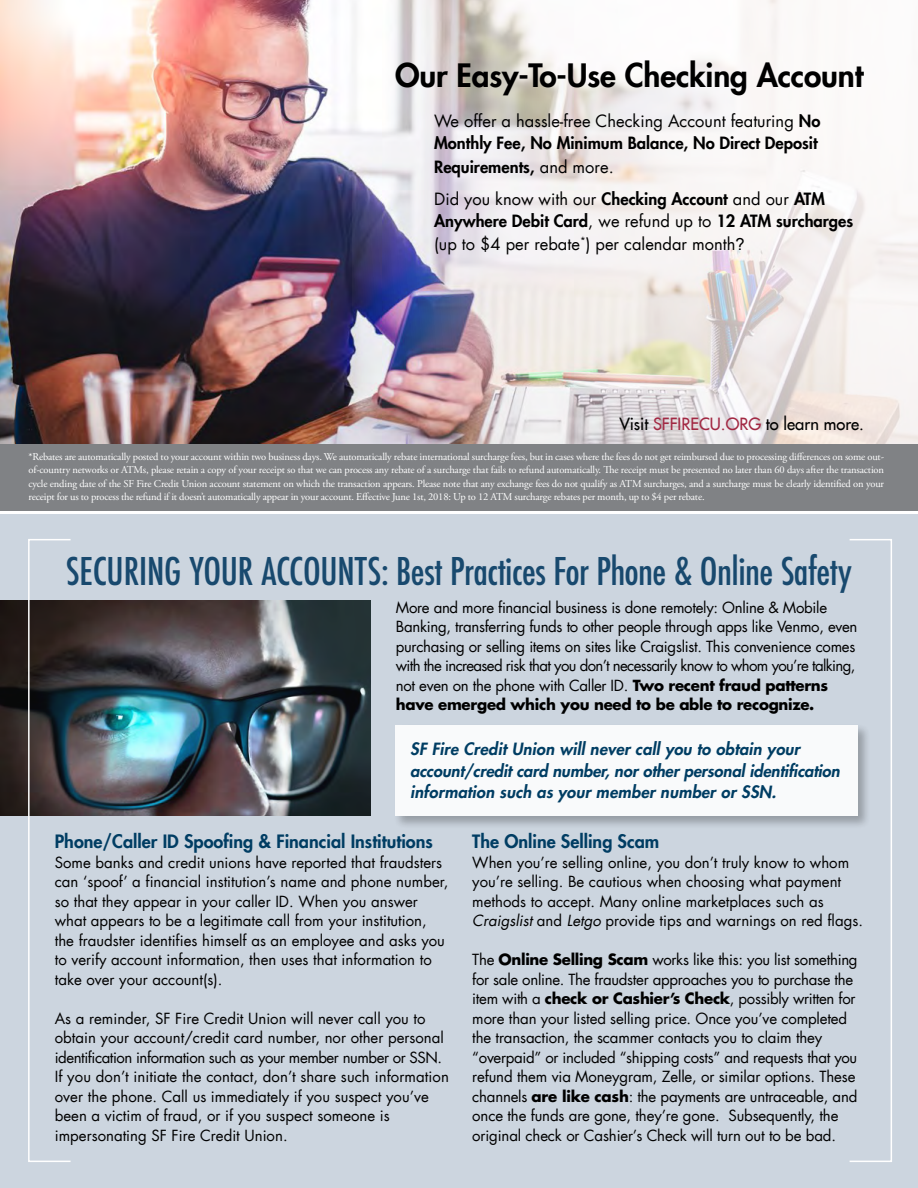
<style>
.page{position:relative;width:918px;height:1188px;background:#fff}
.page>*{position:absolute;margin:0;border:0;box-sizing:border-box;transform-origin:0 0}
.t1{font:500 42px "Futura PT Cond";letter-spacing:-.015em;color:#18496e}
.t2{font:800 31.5px "Futura LT";letter-spacing:-.005em;color:#000}
.t3{font:800 18px "Futura LT";color:#003d63}
.t4{font:800 16.5px/22.5px "Futura LT";color:#000}
.t5{font:italic 800 16.5px/21.3px "Futura LT";letter-spacing:.01em;color:#003d63}
.t6{font:16.5px/22.5px "Futura LT";color:#000}
.t7{font:16.5px "Futura LT";color:#000}
.t8{font:15px/19.5px "Futura LT";letter-spacing:-.01em;color:#000}
.t9{font:10.5px/13.5px "Adobe Garamond Pro";letter-spacing:-.015em;color:#fff;text-align:justify}
.s1{font-weight:400}
.s2{font-weight:800}
.s3{font-family:"Arial"}
.s4{color:#a22843}
.s5{font-weight:700}
.s6{font-style:italic}
</style>
<div class="page">
<div style="left:0;top:514px;width:918px;height:674px;background:#ccd5df"></div>
<img style="left:0;top:600px;width:371px;height:216px">
<div style="left:28px;top:539px;width:43px;height:623px;border:2px solid #fff"></div>
<div style="left:393px;top:723px;width:478px;height:107px;background:#000;opacity:.3"></div>
<div style="left:395px;top:725px;width:463px;height:91px;background:#fff"></div>
<img style="left:0;top:0;width:352px;height:444px">
<hr style="left:917px;top:633px;width:1px;height:66px;background:#808285">
<div style="left:0;top:444px;width:918px;height:66px;background:#808285"></div>
<svg style="left:352px;top:0;width:566px;height:444px"></svg>
<div style="left:849px;top:539px;width:43px;height:623px;border:2px solid #fff"></div>
<h2 class="t2" style="left:395px;top:55px;width:470px">Our Easy-To-Use Checking Account</h2>
<p class="t4" style="left:434px;top:109px;width:388px"><span class="s1">We offer a hassle-free Checking Account featuring</span> No<br>Monthly Fee, No Minimum Balance, No Direct Deposit</p>
<p class="t4" style="left:434px;top:151px;width:392px;line-height:31.5px">Requirements, <span class="s1">and more.<br>Did you know with our</span> Checking Account <span class="s1">and our</span> ATM</p>
<p class="t6" style="left:434px;top:210px;width:421px"><span class="s2">Anywhere Debit Card</span>, we refund up to <span class="s2">12 ATM surcharges </span>(up to $4 per rebate<sup>*</sup>) per calendar month<span class="s3">?</span></p>
<p class="t7" style="left:619px;top:413px;width:246px">Visit <span class="s4">SFFIRECU.ORG</span> to learn more.</p>
<p class="t9" style="left:29px;top:450px;width:857px">*Rebates are automatically posted to your account within two business days. We automatically rebate international surcharge fees, but in cases where the fees do not get reimbursed due to processing differences on some out&shy;of-country networks or ATMs, please retain a copy of your receipt so that we can process any rebate of a surcharge that fails to refund automatically. The receipt must be presented no later than 60 days after the transaction cycle ending date of the SF Fire Credit Union account statement on which the transaction appears. Please note that any exchange fees do not qualify as ATM surcharges, and a surcharge must be clearly identified on your receipt for us to process the refund if it doesn’t automatically appear in your account. Effective June 1st, 2018: Up to 12 ATM surcharge rebates per month, up to $4 per rebate.</p>
<h1 class="t1" style="left:66px;top:547px;width:788px">SECURING YOUR ACCOUNTS: Best Practices For Phone &amp; Online Safety</h1>
<p class="t8" style="left:396px;top:598px;width:463px">More and more financial business is done remotely: Online &amp; Mobile Banking, transferring funds to other people through apps like Venmo, even purchasing or selling items on sites like Craigslist. This convenience comes with the increased risk that you don’t necessarily know to whom you’re talking, not even on the phone with Caller ID. <span class="s5">Two recent fraud patterns have emerged which you need to be able to recognize.</span></p>
<p class="t5" style="left:410px;top:738px;width:431px">SF Fire Credit Union will never call you to obtain your account/credit card number, nor other personal identification information such as your member number or SSN.</p>
<p class="t3" style="left:55px;top:829px;width:380px">Phone/Caller ID Spoofing &amp; Financial Institutions</p>
<p class="t8" style="left:55px;top:852px;width:395px">Some banks and credit unions have reported that fraudsters can ‘spoof’ a financial institution’s name and phone number, so that they appear in your caller ID. When you answer what appears to be a legitimate call from your institution, the fraudster identifies himself as an employee and asks you to verify account information, then uses that information to take over your account(s).</p>
<p class="t8" style="left:55px;top:1008px;width:396px">As a reminder, SF Fire Credit Union will never call you to obtain your account/credit card number, nor other personal identification information such as your member number or SSN.<br>If you don’t initiate the contact, don’t share such information over the phone. Call us immediately if you suspect you’ve been a victim of fraud, or if you suspect someone is impersonating SF Fire Credit Union.</p>
<p class="t3" style="left:472px;top:829px;width:188px">The Online Selling Scam</p>
<p class="t8" style="left:472px;top:852px;width:392px">When you’re selling online, you don’t truly know to whom you’re selling. Be cautious when choosing what payment methods to accept. Many online marketplaces such as <span class="s6">Craigslist</span> and <span class="s6">Letgo</span> provide tips and warnings on red flags.</p>
<p class="t8" style="left:472px;top:950px;width:387px">The <span class="s5">Online Selling Scam</span> works like this: you list something for sale online. The fraudster approaches you to purchase the item with a <span class="s5">check or Cashier’s Check</span>, possibly written for more than your listed selling price. Once you’ve completed the transaction, the scammer contacts you to claim they “overpaid” or included “shipping costs” and requests that you refund them via Moneygram, Zelle, or similar options. These channels <span class="s5">are like cash</span>: the payments are untraceable, and once the funds are gone, they’re gone. Subsequently, the original check or Cashier’s Check will turn out to be bad.</p>
</div>
